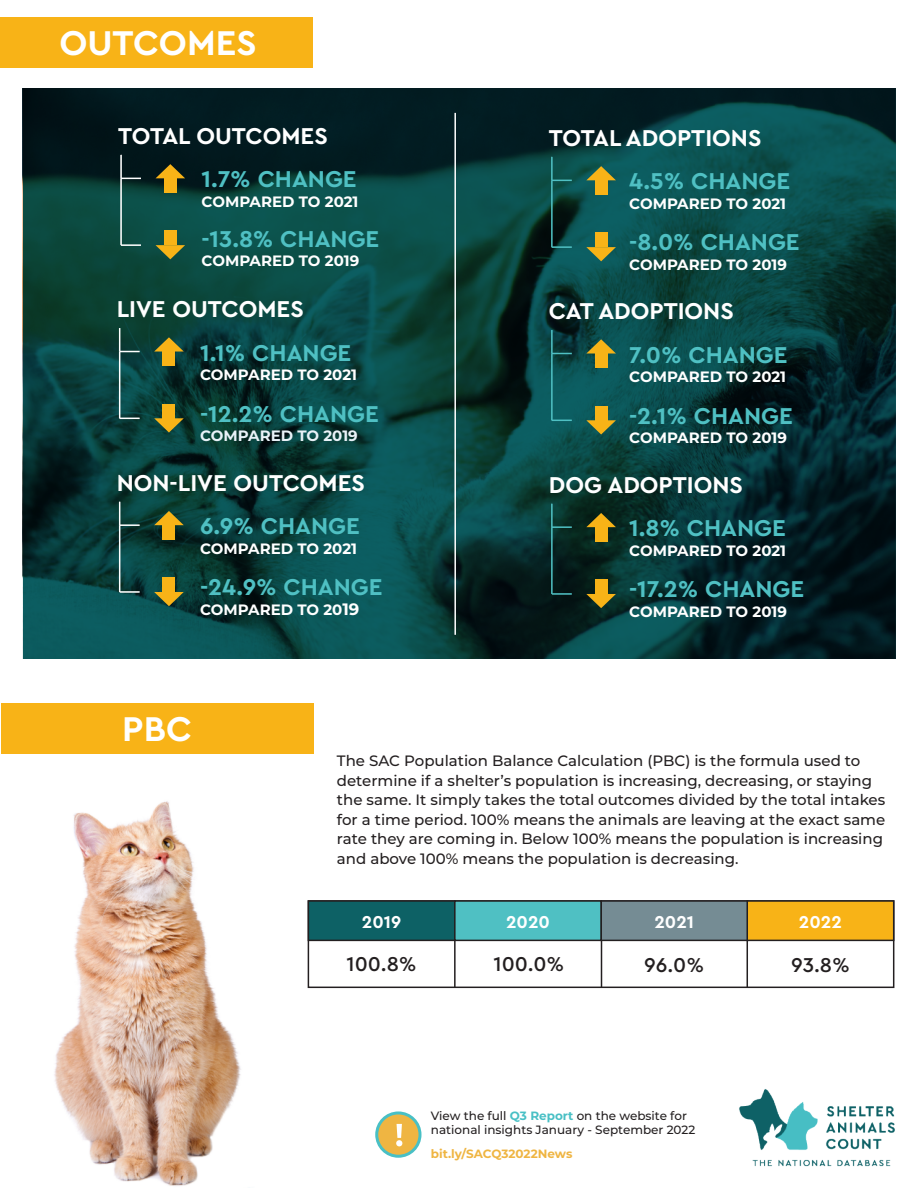
<style>
.page{position:relative;width:918px;height:1188px;background:#fff}
.page>*{position:absolute;margin:0;border:0;box-sizing:border-box;transform-origin:0 0}
.t1{font:700 36px "Cera Pro";color:#fff}
.t2{font:700 24px "Cera Pro";color:#4fc0c3}
.t3{font:700 24px "Cera Pro";color:#fff}
.t4{font:500 21px "Cera Pro";color:#231f20}
.t5{font:700 18px "Cera Pro";color:#fff}
.t6{font:500 15px/19.5px "Montserrat";color:#231f20}
.t7{font:700 15px "Montserrat";color:#fff}
.t8{font:700 15px "Montserrat";color:#e9f2f8}
.t9{font:500 12px/13.5px "Montserrat";color:#231f20}
.t10{font:700 12px "Montserrat";color:#efb542}
.s1{font-size:16.5px}
.s2{font-weight:700;color:#49c0c5}
</style>
<div class="page">
<svg style="left:23px;top:88px;width:872px;height:571px;background:#083a39"></svg>
<img style="left:54px;top:801px;width:187px;height:385px">
<hr style="left:454px;top:113px;width:2px;height:522px;background:#fff">
<div style="left:164px;top:178px;width:13px;height:15px;background:#f8b317"></div>
<svg style="left:156px;top:164px;width:29px;height:14px"></svg>
<div style="left:164px;top:231px;width:13px;height:14px;background:#f8b317"></div>
<svg style="left:156px;top:245px;width:29px;height:14px"></svg>
<hr style="left:120px;top:155px;width:2px;height:23px;background:#fff">
<svg style="left:122px;top:178px;width:19px;height:1px"></svg>
<hr style="left:120px;top:178px;width:2px;height:67px;background:#fff">
<hr style="left:121px;top:244px;width:20px;height:2px;background:#fff">
<div style="left:595px;top:180px;width:12px;height:15px;background:#f8b317"></div>
<svg style="left:586px;top:166px;width:30px;height:14px"></svg>
<div style="left:595px;top:233px;width:12px;height:14px;background:#f8b317"></div>
<svg style="left:586px;top:247px;width:30px;height:14px"></svg>
<hr style="left:551px;top:157px;width:2px;height:23px;background:#4fc0c3">
<svg style="left:553px;top:180px;width:19px;height:1px"></svg>
<hr style="left:551px;top:180px;width:2px;height:67px;background:#4fc0c3">
<hr style="left:552px;top:246px;width:20px;height:2px;background:#4fc0c3">
<div style="left:163px;top:352px;width:12px;height:14px;background:#f8b317"></div>
<svg style="left:154px;top:337px;width:30px;height:15px"></svg>
<div style="left:163px;top:404px;width:12px;height:14px;background:#f8b317"></div>
<svg style="left:154px;top:418px;width:30px;height:15px"></svg>
<svg style="left:119px;top:328px;width:21px;height:24px"></svg>
<hr style="left:119px;top:352px;width:1px;height:66px;background:#fff">
<svg style="left:120px;top:418px;width:20px;height:1px"></svg>
<div style="left:595px;top:354px;width:12px;height:14px;background:#f8b317"></div>
<svg style="left:586px;top:339px;width:30px;height:15px"></svg>
<div style="left:595px;top:406px;width:12px;height:14px;background:#f8b317"></div>
<svg style="left:586px;top:420px;width:30px;height:15px"></svg>
<hr style="left:551px;top:330px;width:2px;height:24px;background:#4fc0c3">
<svg style="left:553px;top:353px;width:19px;height:1px"></svg>
<hr style="left:551px;top:354px;width:2px;height:66px;background:#4fc0c3">
<svg style="left:552px;top:420px;width:20px;height:1px"></svg>
<div style="left:163px;top:525px;width:12px;height:15px;background:#f8b317"></div>
<svg style="left:154px;top:511px;width:30px;height:14px"></svg>
<div style="left:163px;top:578px;width:12px;height:14px;background:#f8b317"></div>
<svg style="left:154px;top:592px;width:30px;height:14px"></svg>
<svg style="left:119px;top:502px;width:1px;height:23px"></svg>
<hr style="left:120px;top:524px;width:20px;height:2px;background:#fff">
<hr style="left:119px;top:525px;width:1px;height:67px;background:#fff">
<hr style="left:120px;top:591px;width:20px;height:2px;background:#fff">
<div style="left:595px;top:527px;width:12px;height:15px;background:#f8b317"></div>
<svg style="left:586px;top:513px;width:30px;height:14px"></svg>
<div style="left:595px;top:580px;width:12px;height:14px;background:#f8b317"></div>
<svg style="left:586px;top:594px;width:30px;height:14px"></svg>
<hr style="left:551px;top:504px;width:2px;height:23px;background:#4fc0c3">
<hr style="left:552px;top:526px;width:20px;height:2px;background:#4fc0c3">
<hr style="left:551px;top:527px;width:2px;height:67px;background:#4fc0c3">
<hr style="left:552px;top:593px;width:20px;height:2px;background:#4fc0c3">
<div style="left:0;top:18px;width:313px;height:50px;background:#f8b317"></div>
<div style="left:1px;top:704px;width:313px;height:50px;background:#f8b317"></div>
<div style="left:308px;top:900px;width:586px;height:88px;background:#fff;border:2px solid #231f20"></div>
<div style="left:308px;top:900px;width:148px;height:41px;background:#0d6165;border:2px solid #231f20"></div>
<div style="left:454px;top:900px;width:148px;height:41px;background:#4fc0c3;border:2px solid #231f20"></div>
<div style="left:601px;top:900px;width:147px;height:41px;background:#758c94;border:2px solid #231f20"></div>
<div style="left:747px;top:900px;width:147px;height:41px;background:#f8b317;border:2px solid #231f20"></div>
<hr style="left:454px;top:940px;width:2px;height:47px;background:#231f20">
<hr style="left:601px;top:940px;width:1px;height:47px;background:#231f20">
<hr style="left:747px;top:940px;width:1px;height:47px;background:#231f20">
<img style="left:739px;top:1089px;width:156px;height:78px">
<div style="left:377px;top:1113px;width:43px;height:43px;background:#efb542;border-radius:50%"></div>
<div style="left:375px;top:1111px;width:47px;height:47px;border:3px solid #49c0c5;border-radius:50%"></div>
<svg style="left:396px;top:1124px;width:6px;height:22px"></svg>
<h1 class="t1" style="left:59px;top:19px;width:199px">OUTCOMES</h1>
<h2 class="t3" style="left:118px;top:120px;width:211px">TOTAL OUTCOMES</h2>
<h2 class="t2" style="left:202px;top:163px;width:157px">1.7% CHANGE</h2>
<p class="t7" style="left:202px;top:191px;width:158px">COMPARED TO 2021</p>
<h2 class="t2" style="left:202px;top:223px;width:179px">-13.8% CHANGE</h2>
<p class="t7" style="left:202px;top:250px;width:159px">COMPARED TO 2019</p>
<h2 class="t3" style="left:117px;top:293px;width:189px">LIVE OUTCOMES</h2>
<h2 class="t2" style="left:200px;top:337px;width:153px">1.1% CHANGE</h2>
<p class="t7" style="left:200px;top:364px;width:158px">COMPARED TO 2021</p>
<h2 class="t2" style="left:200px;top:398px;width:180px">-12.2% CHANGE</h2>
<p class="t8" style="left:200px;top:425px;width:159px">COMPARED TO 2019</p>
<h2 class="t3" style="left:117px;top:467px;width:250px">NON-LIVE OUTCOMES</h2>
<h2 class="t2" style="left:200px;top:510px;width:161px">6.9% CHANGE</h2>
<p class="t7" style="left:200px;top:538px;width:158px">COMPARED TO 2021</p>
<h2 class="t2" style="left:200px;top:571px;width:184px">-24.9% CHANGE</h2>
<p class="t7" style="left:200px;top:599px;width:161px">COMPARED TO 20<span class="s1">19</span></p>
<h1 class="t1" style="left:122px;top:705px;width:71px">PBC</h1>
<h2 class="t3" style="left:549px;top:122px;width:214px">TOTAL ADOPTIONS</h2>
<h2 class="t2" style="left:629px;top:165px;width:163px">4.5% CHANGE</h2>
<p class="t7" style="left:629px;top:193px;width:158px">COMPARED TO 2021</p>
<h2 class="t2" style="left:629px;top:226px;width:172px">-8.0% CHANGE</h2>
<p class="t7" style="left:629px;top:254px;width:159px">COMPARED TO 2019</p>
<h2 class="t3" style="left:549px;top:295px;width:186px">CAT ADOPTIONS</h2>
<h2 class="t2" style="left:629px;top:339px;width:160px">7.0% CHANGE</h2>
<p class="t7" style="left:629px;top:366px;width:158px">COMPARED TO 2021</p>
<h2 class="t2" style="left:629px;top:400px;width:165px">-2.1% CHANGE</h2>
<p class="t7" style="left:629px;top:427px;width:159px">COMPARED TO 2019</p>
<h2 class="t3" style="left:549px;top:469px;width:196px">DOG ADOPTIONS</h2>
<h2 class="t2" style="left:629px;top:512px;width:158px">1.8% CHANGE</h2>
<p class="t7" style="left:629px;top:540px;width:158px">COMPARED TO 2021</p>
<h2 class="t2" style="left:629px;top:573px;width:176px">-17.2% CHANGE</h2>
<p class="t7" style="left:629px;top:601px;width:159px">COMPARED TO 2019</p>
<p class="t6" style="left:337px;top:751px;width:550px">The SAC Population Balance Calculation (PBC) is the formula used to determine if a shelter’s population is increasing, decreasing, or staying the same. It simply takes the total outcomes divided by the total intakes for a time period. 100% means the animals are leaving at the exact same rate they are coming in. Below 100% means the population is increasing and above 100% means the population is decreasing.</p>
<p class="t5" style="left:362px;top:910px;width:41px">2019</p>
<p class="t5" style="left:506px;top:910px;width:45px">2020</p>
<p class="t5" style="left:654px;top:910px;width:41px">2021</p>
<p class="t5" style="left:799px;top:910px;width:44px">2022</p>
<h3 class="t4" style="left:347px;top:950px;width:72px">100.8%</h3>
<h3 class="t4" style="left:494px;top:950px;width:72px">100.0%</h3>
<h3 class="t4" style="left:644px;top:951px;width:62px">96.0%</h3>
<h3 class="t4" style="left:791px;top:951px;width:60px">93.8%</h3>
<p class="t9" style="left:431px;top:1109px;width:266px">View the full <span class="s2">Q3 Report</span> on the website for national insights January - September 2022</p>
<p class="t10" style="left:431px;top:1145px;width:143px">bit.ly/SACQ32022News</p>
</div>
